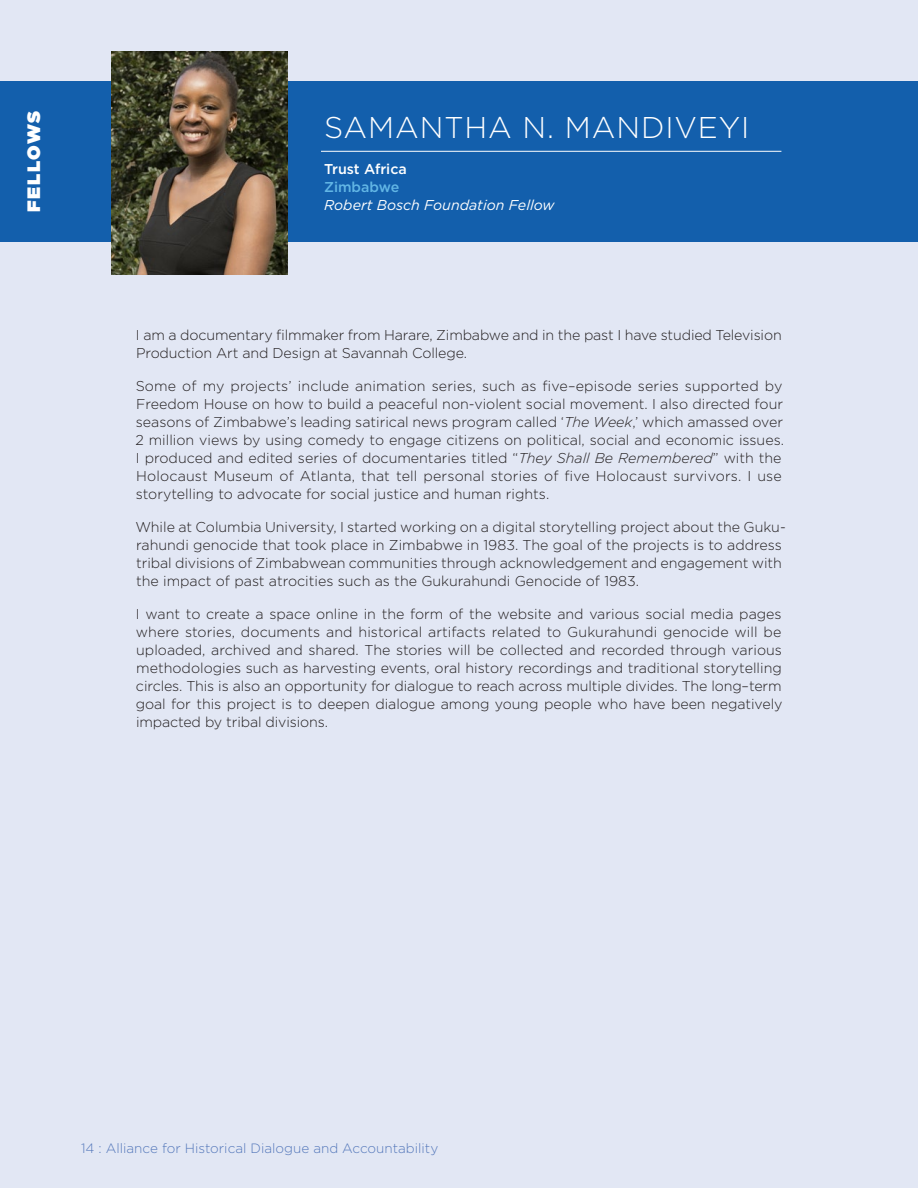
<style>
.page{position:relative;width:918px;height:1188px;background:#e2e7f4}
.page>*{position:absolute;margin:0;border:0;box-sizing:border-box;transform-origin:0 0}
.name{font:300 30px "Gotham";letter-spacing:.03em;color:#fff}
.t1{font:900 18px "Gotham";letter-spacing:.09em;color:#fff}
.fixed_type{font:300 14.25px/18px "Gotham";color:#231f20}
.t2{font:italic 14.25px "Gotham";color:#fff}
.t3{font:500 14.25px "Gotham";color:#fff}
.t4{font:500 14.25px "Gotham";color:#62b6e5}
.t5{font:300 13.5px "Gotham";color:#5679bb}
.s1{font-style:italic}
</style>
<div class="page">
<div style="left:0;top:81px;width:918px;height:160px;background:#135fac"></div>
<img style="left:112px;top:52px;width:175px;height:222px">
<hr style="left:321px;top:151px;width:460px;height:1px;background:#fff">
<p class="t1" style="left:21px;top:212px;width:103px;rotate:-90deg">FELLOWS</p>
<p class="name" style="left:324px;top:108px;width:427px">SAMANTHA N. MANDIVEYI</p>
<p class="t3" style="left:324px;top:159px;width:84px">Trust Africa</p>
<p class="t4" style="left:324px;top:177px;width:77px">Zimbabwe</p>
<p class="t2" style="left:324px;top:195px;width:232px">Robert Bosch Foundation Fellow</p>
<p class="fixed_type" style="left:136px;top:325px;width:647px">I am a documentary filmmaker from Harare, Zimbabwe and in the past I have studied Television<br>Production Art and Design at Savannah College.</p>
<p class="fixed_type" style="left:135px;top:376px;width:650px">Some of my projects’ include animation series, such as five–episode series supported by Freedom House on how to build a peaceful non-violent social movement. I also directed four seasons of Zimbabwe’s leading satirical news program called ‘<span class="s1">The Week</span>,’ which amassed over 2 million views by using comedy to engage citizens on political, social and economic issues.<br>I produced and edited series of documentaries titled “<span class="s1">They Shall Be Remembered</span>” with the Holocaust Museum of Atlanta, that tell personal stories of five Holocaust survivors. I use storytelling to advocate for social justice and human rights.</p>
<p class="fixed_type" style="left:135px;top:517px;width:652px">While at Columbia University, I started working on a digital storytelling project about the Guku&shy;rahundi genocide that took place in Zimbabwe in 1983. The goal of the projects is to address tribal divisions of Zimbabwean communities through acknowledgement and engagement with the impact of past atrocities such as the Gukurahundi Genocide of 1983.</p>
<p class="fixed_type" style="left:136px;top:604px;width:648px;text-align:justify">I want to create a space online in the form of the website and various social media pages where stories, documents and historical artifacts related to Gukurahundi genocide will be uploaded, archived and shared. The stories will be collected and recorded through various methodologies such as harvesting events, oral history recordings and traditional storytelling circles. This is also an opportunity for dialogue to reach across multiple divides. The long–term goal for this project is to deepen dialogue among young people who have been negatively impacted by tribal divisions.</p>
<p class="t5" style="left:81px;top:1140px;width:359px">14 : Alliance for Historical Dialogue and Accountability</p>
</div>
